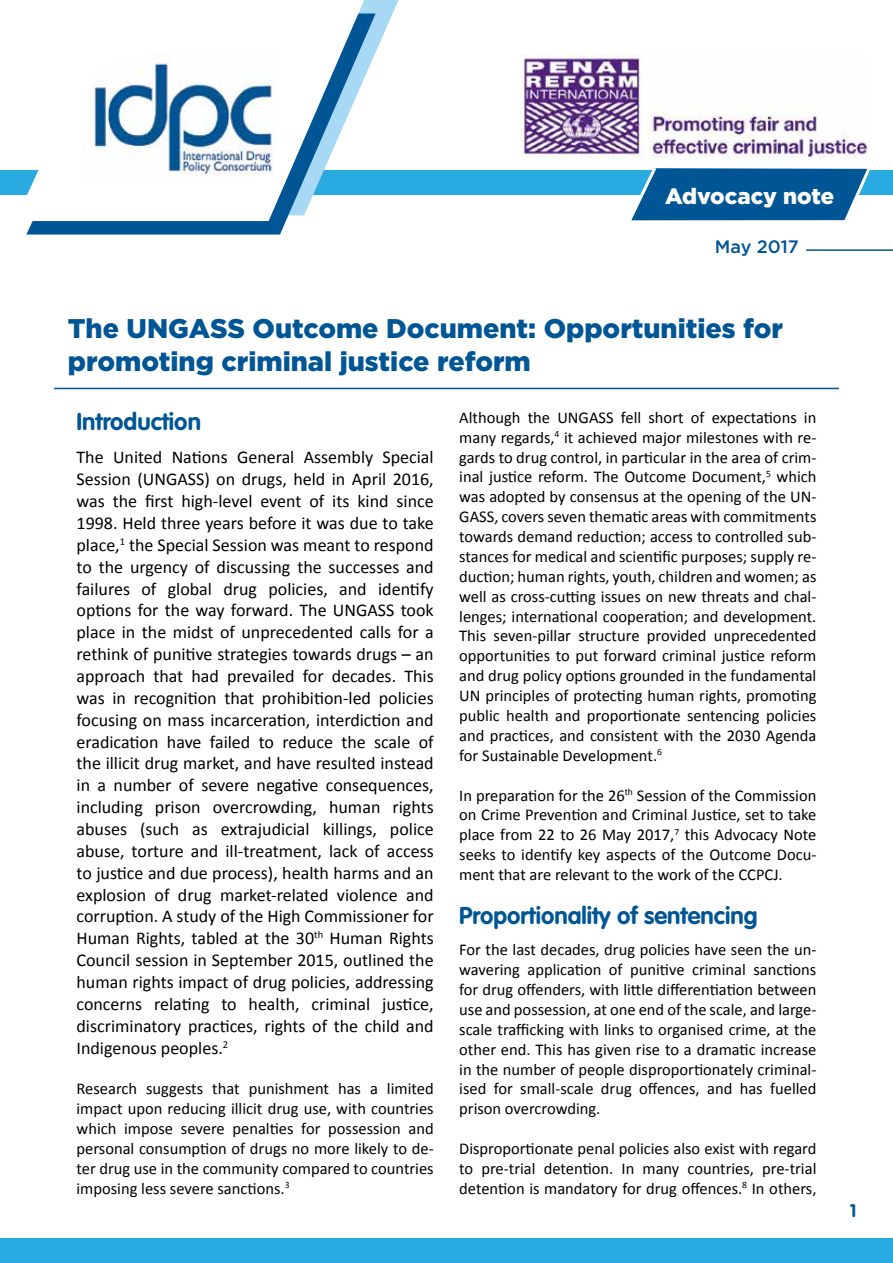
<style>
.page{position:relative;width:893px;height:1263px;background:#fff}
.page>*{position:absolute;margin:0;border:0;box-sizing:border-box;transform-origin:0 0}
.t1{font:900 27px/32.4px "Gotham";color:#005594}
.t2{font:700 24px "VAG Rounded LT Pro";color:#005594}
.t3{font:900 22.2px "Gotham";letter-spacing:-.005em;color:#fff}
.t4{font:18px/21.9px "Calibri";color:#000;text-align:justify}
.t5{font:500 18px "Gotham";color:#005594}
.t6{font:700 18px "VAG Rounded LT Pro";color:#005594}
.t7{font:16.5px/20px "Calibri";color:#000;text-align:justify}
</style>
<div class="page">
<div style="left:0;top:1238px;width:893px;height:25px;background:#29abe2"></div>
<div style="left:0;top:170px;width:893px;height:24px;background:#29abe2"></div>
<hr style="left:54px;top:388px;width:785px;height:1px;background:#005594">
<hr style="left:806px;top:249px;width:87px;height:2px;background:#005594">
<svg style="left:364px;top:0;width:35px;height:195px"></svg>
<svg style="left:26px;top:14px;width:350px;height:221px"></svg>
<svg style="left:15px;top:1px;width:349px;height:220px"></svg>
<img style="left:83px;top:54px;width:196px;height:131px">
<svg style="left:624px;top:168px;width:249px;height:53px"></svg>
<img style="left:521px;top:54px;width:347px;height:104px">
<h3 class="t3" style="left:665px;top:181px;width:171px">Advocacy note</h3>
<p class="t5" style="left:715px;top:234px;width:86px">May 2017</p>
<h1 class="t1" style="left:68px;top:312px;width:717px">The UNGASS Outcome Document: Opportunities for promoting criminal justice reform</h1>
<h2 class="t2" style="left:77px;top:407px;width:126px">Introduction</h2>
<p class="t4" style="left:77px;top:446px;width:359px">The United Nations General Assembly Special Session (UNGASS) on drugs, held in April 2016, was the first high-level event of its kind since 1998. Held three years before it was due to take place,<sup>1</sup> the Special Session was meant to respond to the urgency of discussing the successes and failures of global drug policies, and identify options for the way forward. The UNGASS took place in the midst of unprecedented calls for a rethink of punitive strategies towards drugs – an approach that had prevailed for decades. This was in recognition that prohibition-led policies focusing on mass incarceration, interdiction and eradication have failed to reduce the scale of the illicit drug market, and have resulted instead in a number of severe negative consequences, including prison overcrowding, human rights abuses (such as extrajudicial killings, police abuse, torture and ill-treatment, lack of access to justice and due process), health harms and an explosion of drug market-related violence and corruption. A study of the High Commissioner for Human Rights, tabled at the 30<sup>th</sup> Human Rights Council session in September 2015, outlined the human rights impact of drug policies, addressing concerns relating to health, criminal justice, discriminatory practices, rights of the child and Indigenous peoples.<sup>2</sup></p>
<p class="t7" style="left:77px;top:1078px;width:359px">Research suggests that punishment has a limited impact upon reducing illicit drug use, with countries which impose severe penalties for possession and personal consumption of drugs no more likely to de&shy;ter drug use in the community compared to countries imposing less severe sanctions.<sup>3</sup></p>
<p class="t7" style="left:459px;top:407px;width:359px">Although the UNGASS fell short of expectations in many regards,<sup>4</sup> it achieved major milestones with re&shy;gards to drug control, in particular in the area of crim&shy;inal justice reform. The Outcome Document,<sup>5</sup> which was adopted by consensus at the opening of the UN-GASS, covers seven thematic areas with commitments towards demand reduction; access to controlled sub&shy;stances for medical and scientific purposes; supply re&shy;duction; human rights, youth, children and women; as well as cross-cutting issues on new threats and chal&shy;lenges; international cooperation; and development.<br>This seven-pillar structure provided unprecedented opportunities to put forward criminal justice reform and drug policy options grounded in the fundamental UN principles of protecting human rights, promoting public health and proportionate sentencing policies and practices, and consistent with the 2030 Agenda for Sustainable Development.<sup>6</sup></p>
<p class="t7" style="left:459px;top:785px;width:359px">In preparation for the 26<sup>th</sup> Session of the Commission on Crime Prevention and Criminal Justice, set to take place from 22 to 26 May 2017,<sup>7</sup> this Advocacy Note seeks to identify key aspects of the Outcome Docu&shy;ment that are relevant to the work of the CCPCJ.</p>
<h2 class="t2" style="left:459px;top:900px;width:300px">Proportionality of sentencing</h2>
<p class="t7" style="left:459px;top:940px;width:359px">For the last decades, drug policies have seen the un&shy;wavering application of punitive criminal sanctions for drug offenders, with little differentiation between use and possession, at one end of the scale, and large&shy;scale trafficking with links to organised crime, at the other end. This has given rise to a dramatic increase in the number of people disproportionately criminal&shy;ised for small-scale drug offences, and has fuelled prison overcrowding.</p>
<p class="t7" style="left:459px;top:1138px;width:359px">Disproportionate penal policies also exist with regard to pre-trial detention. In many countries, pre-trial detention is mandatory for drug offences.<sup>8</sup> In others,</p>
<p class="t6" style="left:850px;top:1199px;width:8px">1</p>
</div>
